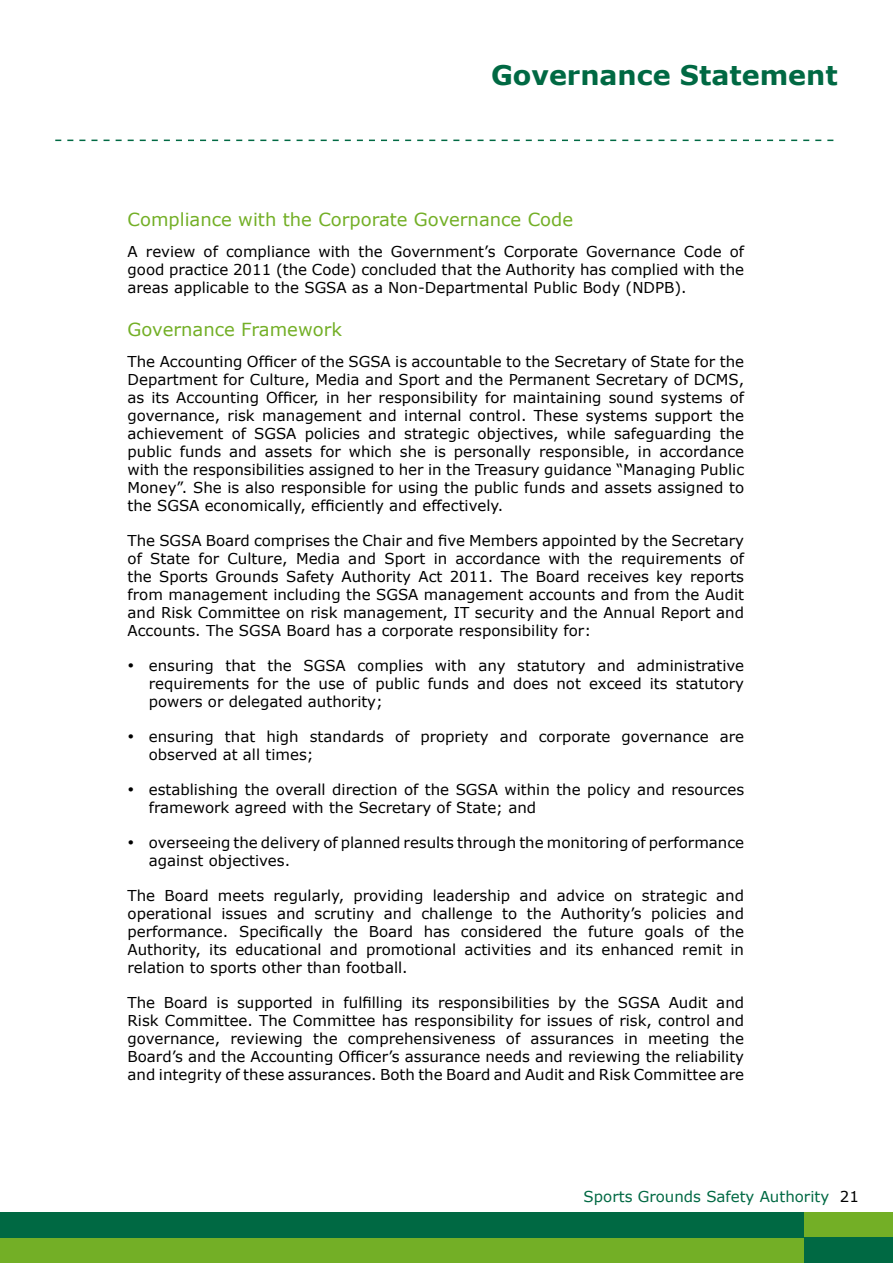
<style>
.page{position:relative;width:893px;height:1263px;background:#fff}
.page>*{position:absolute;margin:0;border:0;box-sizing:border-box;transform-origin:0 0}
.t1{font:700 27px "Verdana";color:#006943}
.t2{font:18px "Verdana";color:#73af26}
.t3{font:15px/18px "Verdana";color:#000;text-align:justify}
.t4{font:15px "Verdana";color:#006943}
.s1{color:#000}
</style>
<div class="page">
<div style="left:804px;top:1212px;width:89px;height:25px;background:#73af26"></div>
<div style="left:804px;top:1237px;width:89px;height:26px;background:#006943"></div>
<div style="left:0;top:1237px;width:804px;height:26px;background:#73af26"></div>
<div style="left:0;top:1212px;width:804px;height:25px;background:#006943"></div>
<svg style="left:55px;top:140px;width:778px;height:1px"></svg>
<h1 class="t1" style="left:491px;top:56px;width:348px">Governance Statement</h1>
<p class="t2" style="left:128px;top:207px;width:447px">Compliance with the Corporate Governance Code</p>
<p class="t3" style="left:128px;top:243px;width:618px">A review of compliance with the Government’s Corporate Governance Code of good practice 2011 (the Code) concluded that the Authority has complied with the areas applicable to the SGSA as a Non-Departmental Public Body (NDPB).</p>
<p class="t2" style="left:128px;top:317px;width:216px">Governance Framework</p>
<p class="t3" style="left:128px;top:352px;width:618px">The Accounting Officer of the SGSA is accountable to the Secretary of State for the Department for Culture, Media and Sport and the Permanent Secretary of DCMS, as its Accounting Officer, in her responsibility for maintaining sound systems of governance, risk management and internal control. These systems support the achievement of SGSA policies and strategic objectives, while safeguarding the public funds and assets for which she is personally responsible, in accordance with the responsibilities assigned to her in the Treasury guidance “Managing Public Money”. She is also responsible for using the public funds and assets assigned to the SGSA economically, efficiently and effectively.</p>
<p class="t3" style="left:128px;top:531px;width:618px">The SGSA Board comprises the Chair and five Members appointed by the Secretary of State for Culture, Media and Sport in accordance with the requirements of the Sports Grounds Safety Authority Act 2011. The Board receives key reports from management including the SGSA management accounts and from the Audit and Risk Committee on risk management, IT security and the Annual Report and Accounts. The SGSA Board has a corporate responsibility for:</p>
<p class="t3" style="left:149px;top:656px;width:597px;text-indent:-21px">• ensuring that the SGSA complies with any statutory and administrative requirements for the use of public funds and does not exceed its statutory powers or delegated authority;</p>
<p class="t3" style="left:149px;top:727px;width:597px;text-indent:-21px">• ensuring that high standards of propriety and corporate governance are observed at all times;</p>
<p class="t3" style="left:149px;top:780px;width:597px;text-indent:-21px">• establishing the overall direction of the SGSA within the policy and resources framework agreed with the Secretary of State; and</p>
<p class="t3" style="left:149px;top:833px;width:597px;text-indent:-21px">• overseeing the delivery of planned results through the monitoring of performance against objectives.</p>
<p class="t3" style="left:128px;top:886px;width:618px">The Board meets regularly, providing leadership and advice on strategic and operational issues and scrutiny and challenge to the Authority’s policies and performance. Specifically the Board has considered the future goals of the Authority, its educational and promotional activities and its enhanced remit in relation to sports other than football.</p>
<p class="t3" style="left:128px;top:993px;width:618px">The Board is supported in fulfilling its responsibilities by the SGSA Audit and Risk Committee. The Committee has responsibility for issues of risk, control and governance, reviewing the comprehensiveness of assurances in meeting the Board’s and the Accounting Officer’s assurance needs and reviewing the reliability and integrity of these assurances. Both the Board and Audit and Risk Committee are</p>
<p class="t4" style="left:584px;top:1186px;width:277px">Sports Grounds Safety Authority <span class="s1">21</span></p>
</div>
